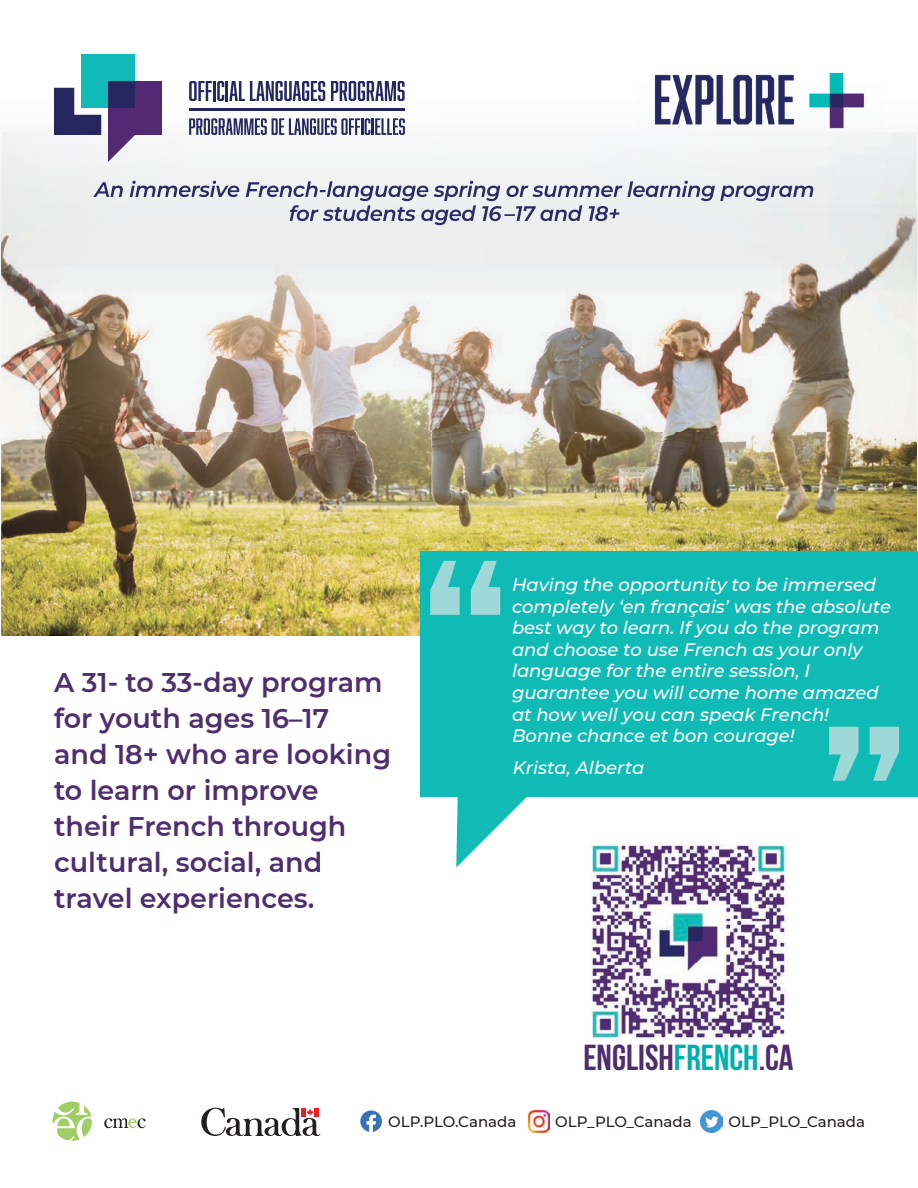
<style>
.page{position:relative;width:918px;height:1188px;background:#fff}
.page>*{position:absolute;margin:0;border:0;box-sizing:border-box;transform-origin:0 0}
.t1{font:700 36px "Bebas Neue";color:#502d6d}
.t2{font:600 27px/36px "Montserrat";color:#502d6d}
.t3{font:italic 500 18px/21.6px "Montserrat";letter-spacing:-.005em;color:#fff}
.t4{font:500 15px "Montserrat";color:#231f20}
.s1{color:#00b0ad}
</style>
<div class="page">
<img style="left:2px;top:633px;width:418px;height:3px">
<img style="left:0;top:155px;width:2px;height:478px">
<img style="left:917px;top:247px;width:1px;height:305px">
<img style="left:2px;top:132px;width:484px;height:201px">
<img style="left:486px;top:247px;width:431px;height:86px">
<img style="left:2px;top:333px;width:915px;height:200px">
<img style="left:2px;top:533px;width:430px;height:100px">
<img style="left:432px;top:533px;width:485px;height:19px">
<div style="left:445px;top:132px;width:157px;height:73px;background:#f4f5f5"></div>
<div style="left:445px;top:209px;width:472px;height:38px;background:#ecedee"></div>
<img style="left:93px;top:181px;width:253px;height:16px">
<svg style="left:346px;top:186px;width:13px;height:11px"></svg>
<img style="left:360px;top:181px;width:85px;height:20px">
<img style="left:445px;top:181px;width:369px;height:20px">
<img style="left:290px;top:205px;width:155px;height:20px">
<img style="left:445px;top:205px;width:175px;height:20px">
<img style="left:636px;top:72px;width:247px;height:74px">
<svg style="left:54px;top:54px;width:108px;height:108px"></svg>
<svg style="left:189px;top:81px;width:136px;height:20px"></svg>
<svg style="left:331px;top:81px;width:74px;height:20px"></svg>
<svg style="left:189px;top:118px;width:216px;height:17px"></svg>
<hr style="left:189px;top:108px;width:216px;height:3px;background:#262761">
<img style="left:591px;top:844px;width:197px;height:197px">
<svg style="left:201px;top:1108px;width:119px;height:28px"></svg>
<svg style="left:53px;top:1102px;width:39px;height:39px"></svg>
<svg style="left:104px;top:1118px;width:42px;height:10px"></svg>
<svg style="left:360px;top:1110px;width:22px;height:22px"></svg>
<img style="left:528px;top:1110px;width:22px;height:22px">
<img style="left:701px;top:1110px;width:21px;height:22px">
<div style="left:420px;top:552px;width:498px;height:245px;background:#10bab5"></div>
<svg style="left:456px;top:797px;width:71px;height:70px"></svg>
<svg style="left:829px;top:727px;width:70px;height:54px"></svg>
<svg style="left:430px;top:561px;width:70px;height:54px"></svg>
<h2 class="t2" style="left:54px;top:663px;width:339px">A 31- to 33-day program for youth ages 16–17<br>and 18+ who are looking to learn or improve their French through cultural, social, and travel experiences.</h2>
<p class="t3" style="left:512px;top:573px;width:381px">Having the opportunity to be immersed completely ‘en français’ was the absolute best way to learn. If you do the program and choose to use French as your only language for the entire session, I guarantee you will come home amazed at how well you can speak French!<br>Bonne chance et bon courage!</p>
<p class="t3" style="left:513px;top:756px;width:133px">Krista, Alberta</p>
<h1 class="t1" style="left:583px;top:1037px;width:212px">ENGLISH<span class="s1">FRENCH</span>.CA</h1>
<p class="t4" style="left:388px;top:1111px;width:130px">OLP.PLO.Canada</p>
<p class="t4" style="left:555px;top:1111px;width:138px">OLP_PLO_Canada</p>
<p class="t4" style="left:729px;top:1111px;width:138px">OLP_PLO_Canada</p>
</div>
